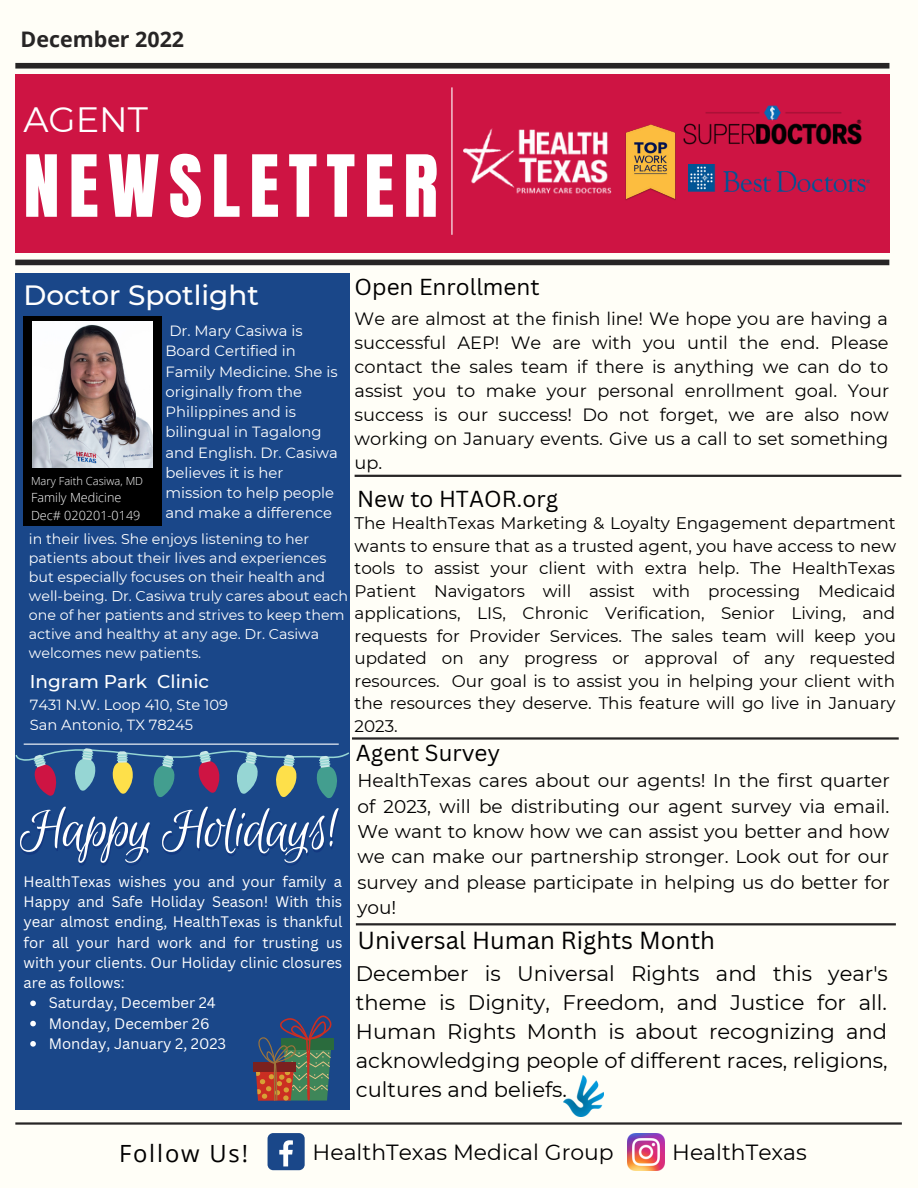
<style>
.page{position:relative;width:918px;height:1188px;background:#fffef7}
.page>*{position:absolute;margin:0;border:0;box-sizing:border-box;transform-origin:0 0}
.t1{font:72.75px "Anton";letter-spacing:.125em;color:#fff}
.t2{font:35.1px "Montserrat";color:#fff}
.t3{font:500 27.9px "Montserrat";color:#fff}
.t4{font:24px "Canva Sans";color:#000}
.t5{font:23.7px "Open Sans";letter-spacing:.08em;color:#000}
.t6{font:22.5px "Canva Sans";color:#000}
.t7{font:21.9px "Montserrat";color:#000}
.t8{font:700 21.45px "Open Sans";color:#272525}
.t9{font:21.15px/29px "Montserrat";color:#000;text-align:justify}
.t10{font:18.45px/25.5px "Montserrat";color:#000;text-align:justify}
.t11{font:500 18.45px "Montserrat";color:#fff}
.t12{font:17.7px/24px "Montserrat";color:#000;text-align:justify}
.t13{font:16.8px/22.5px "Montserrat";color:#000;text-align:justify}
.t14{font:14.85px/20.2px "Canva Sans";color:#fff}
.t15{font:14.85px/20.2px "Montserrat";color:#fff}
.t16{font:14.7px/20.2px "Montserrat";color:#fff}
.t17{font:14.25px/19.2px "Montserrat";color:#fff}
.t18{font:300 12.6px/17.5px "Open Sans";color:#fff}
.t19{font:300 11.1px "Open Sans";color:#fff}
</style>
<div class="page">
<div style="left:15px;top:63px;width:874px;height:6px;background:#272525"></div>
<hr style="left:15px;top:1122px;width:887px;height:3px;background:#272525">
<div style="left:15px;top:273px;width:334px;height:837px;background:#1a4789"></div>
<img style="left:627px;top:1133px;width:37px;height:37px">
<div style="left:268px;top:1133px;width:37px;height:37px;background:#1a4789;border-radius:6px"></div>
<svg style="left:279px;top:1140px;width:14px;height:26px"></svg>
<div style="left:15px;top:260px;width:874px;height:5px;background:#272525"></div>
<div style="left:15px;top:74px;width:874px;height:179px;background:#ce1443"></div>
<hr style="left:451px;top:87px;width:2px;height:148px;background:#fff">
<img style="left:683px;top:105px;width:179px;height:40px">
<img style="left:463px;top:128px;width:149px;height:66px">
<img style="left:688px;top:164px;width:181px;height:27px">
<img style="left:626px;top:124px;width:49px;height:76px">
<hr style="left:24px;top:744px;width:315px;height:1px;background:#fff">
<hr style="left:355px;top:475px;width:546px;height:2px;background:#272525">
<div style="left:24px;top:316px;width:138px;height:210px;background:#000"></div>
<img style="left:32px;top:322px;width:121px;height:145px">
<svg style="left:16px;top:748px;width:333px;height:50px"></svg>
<svg style="left:20px;top:807px;width:130px;height:58px"></svg>
<svg style="left:162px;top:807px;width:177px;height:58px"></svg>
<svg style="left:253px;top:1015px;width:81px;height:86px"></svg>
<hr style="left:356px;top:923px;width:540px;height:2px;background:#272525">
<hr style="left:352px;top:737px;width:547px;height:3px;background:#272525">
<img style="left:564px;top:1076px;width:39px;height:40px">
<svg style="left:30px;top:1001px;width:6px;height:5px"></svg>
<svg style="left:30px;top:1021px;width:6px;height:5px"></svg>
<svg style="left:30px;top:1041px;width:6px;height:6px"></svg>
<p class="t8" style="left:21px;top:24px;width:165px">December 2022</p>
<h2 class="t2" style="left:23px;top:98px;width:126px">AGENT</h2>
<h1 class="t1" style="left:23px;top:134px;width:416px">NEWSLETTER</h1>
<h3 class="t6" style="left:355px;top:271px;width:187px">Open Enrollment</h3>
<h3 class="t3" style="left:24px;top:278px;width:237px">Doctor Spotlight</h3>
<p class="t12" style="left:355px;top:307px;width:536px">We are almost at the finish line! We hope you are having a successful AEP! We are with you until the end. Please contact the sales team if there is anything we can do to assist you to make your personal enrollment goal. Your success is our success! Do not forget, we are also now working on January events. Give us a call to set something up.</p>
<p class="t15" style="left:165px;top:321px;width:174px">Dr. Mary Casiwa is<br>Board Certified in<br>Family Medicine. She is originally from the<br>Philippines and is bilingual in Tagalong and English. Dr. Casiwa believes it is her mission to help people and make a difference</p>
<p class="t17" style="left:29px;top:529px;width:321px">in their lives. She enjoys listening to her patients about their lives and experiences but especially focuses on their health and well-being. Dr. Casiwa truly cares about each one of her patients and strives to keep them active and healthy at any age. Dr. Casiwa welcomes new patients.</p>
<p class="t11" style="left:30px;top:670px;width:181px">Ingram Park Clinic</p>
<p class="t16" style="left:30px;top:694px;width:200px">7431 N.W. Loop 410, Ste 109<br>San Antonio, TX 78245</p>
<p class="t19" style="left:31px;top:473px;width:114px">Mary Faith Casiwa, MD</p>
<p class="t18" style="left:31px;top:489px;width:111px">Family Medicine<br>Dec# 020201-0149</p>
<h3 class="t6" style="left:357px;top:483px;width:203px">New to HTAOR.org</h3>
<p class="t13" style="left:355px;top:512px;width:543px">The HealthTexas Marketing &amp; Loyalty Engagement department wants to ensure that as a trusted agent, you have access to new tools to assist your client with extra help. The HealthTexas Patient Navigators will assist with processing Medicaid applications, LIS, Chronic Verification, Senior Living, and requests for Provider Services. The sales team will keep you updated on any progress or approval of any requested resources. Our goal is to assist you in helping your client with the resources they deserve. This feature will go live in January 2023.</p>
<p class="t14" style="left:24px;top:871px;width:321px;text-align:justify">HealthTexas wishes you and your family a Happy and Safe Holiday Season! With this year almost ending, HealthTexas is thankful for all your hard work and for trusting us with your clients. Our Holiday clinic closures are as follows:</p>
<p class="t14" style="left:49px;top:993px;width:179px">Saturday, December 24<br>Monday, December 26<br>Monday, January 2, 2023</p>
<h3 class="t6" style="left:356px;top:737px;width:146px">Agent Survey</h3>
<p class="t10" style="left:357px;top:768px;width:534px">HealthTexas cares about our agents! In the first quarter of 2023, will be distributing our agent survey via email.<br>We want to know how we can assist you better and how we can make our partnership stronger. Look out for our survey and please participate in helping us do better for you!</p>
<h3 class="t4" style="left:357px;top:923px;width:359px">Universal Human Rights Month</h3>
<p class="t9" style="left:356px;top:959px;width:534px">December is Universal Rights and this year's theme is Dignity, Freedom, and Justice for all.<br>Human Rights Month is about recognizing and acknowledging people of different races, religions, cultures and beliefs.</p>
<h3 class="t5" style="left:119px;top:1136px;width:131px">Follow Us!</h3>
<h3 class="t7" style="left:313px;top:1139px;width:303px">HealthTexas Medical Group</h3>
<h3 class="t7" style="left:672px;top:1139px;width:136px">HealthTexas</h3>
</div>
